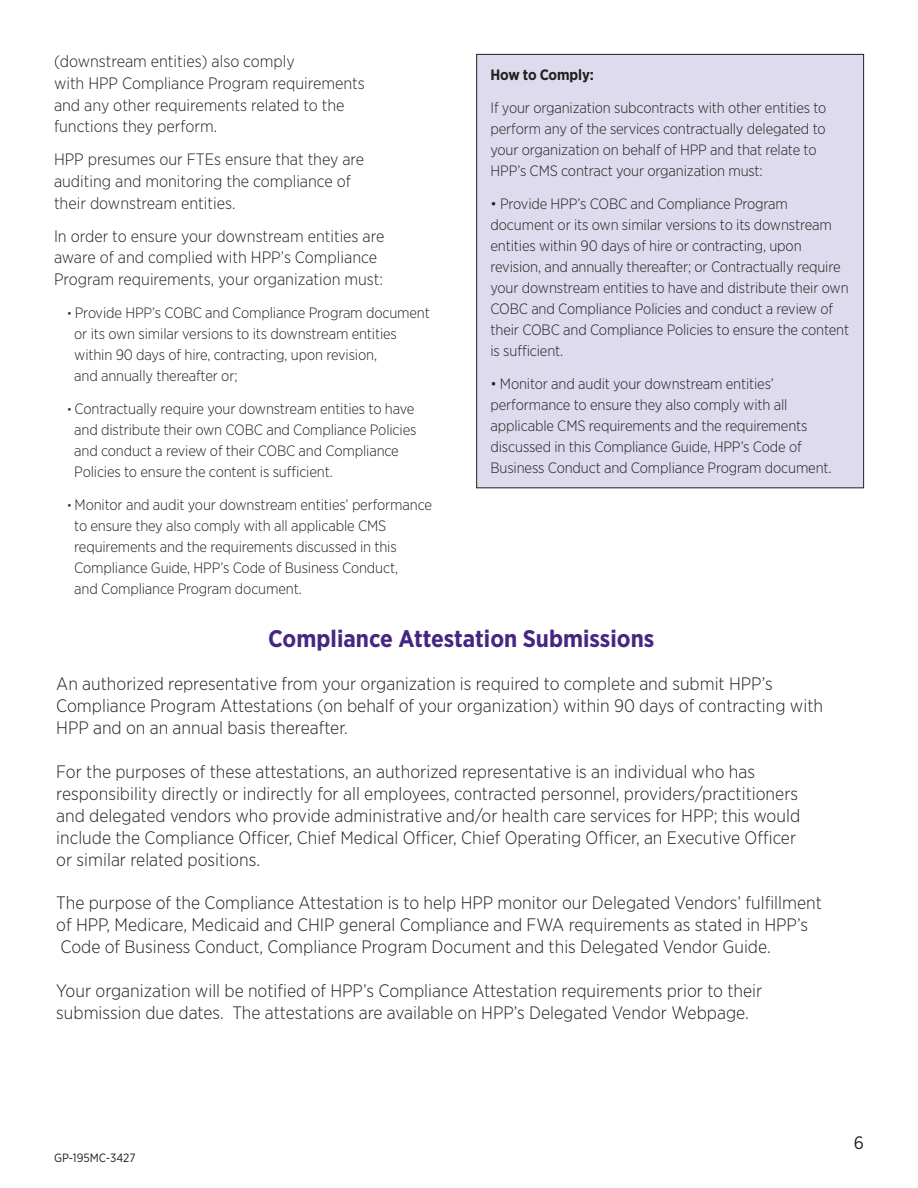
<style>
.page{position:relative;width:918px;height:1188px;background:#fff}
.page>*{position:absolute;margin:0;border:0;box-sizing:border-box;transform-origin:0 0}
.t1{font:700 24px "Gotham Narrow";color:#472683}
.t2{font:300 18px/21.9px "Gotham Narrow";color:#231f20}
.t3{font:18px "Gotham Narrow";color:#231f20}
.t4{font:300 16.5px/21.8px "Gotham Narrow";color:#231f20}
.t5{font:300 15px/21px "Gotham Narrow";letter-spacing:-.01em;color:#231f20}
.t6{font:700 15px "Gotham Narrow";letter-spacing:-.01em;color:#231f20}
.t7{font:12px "Gotham Narrow";color:#231f20}
.s1{font-weight:700}
</style>
<div class="page">
<div style="left:477px;top:54px;width:387px;height:434px;background:#dddbed"></div>
<p class="t4" style="left:54px;top:50px;width:312px">(downstream entities) also comply<br>with HPP Compliance Program requirements and any other requirements related to the functions they perform.</p>
<p class="t4" style="left:54px;top:148px;width:312px">HPP presumes our FTEs ensure that they are auditing and monitoring the compliance of their downstream entities.</p>
<p class="t4" style="left:54px;top:225px;width:332px;line-height:21.3px">In order to ensure your downstream entities are aware of and complied with HPP’s Compliance<br>Program requirements, your organization must:</p>
<p class="t5" style="left:74px;top:302px;width:357px;text-indent:-7px"><span class="s1">·</span> Provide HPP’s COBC and Compliance Program document or its own similar versions to its downstream entities within 90 days of hire, contracting, upon revision,<br>and annually thereafter or;</p>
<p class="t5" style="left:74px;top:398px;width:344px;text-indent:-7px"><span class="s1">·</span> Contractually require your downstream entities to have and distribute their own COBC and Compliance Policies and conduct a review of their COBC and Compliance Policies to ensure the content is sufficient.</p>
<p class="t5" style="left:74px;top:494px;width:359px;text-indent:-7px"><span class="s1">·</span> Monitor and audit your downstream entities’ performance to ensure they also comply with all applicable CMS requirements and the requirements discussed in this Compliance Guide, HPP’s Code of Business Conduct,<br>and Compliance Program document.</p>
<p class="t6" style="left:491px;top:65px;width:105px">How to Comply:</p>
<p class="t5" style="left:491px;top:97px;width:337px">If your organization subcontracts with other entities to perform any of the services contractually delegated to your organization on behalf of HPP and that relate to HPP’s CMS contract your organization must:</p>
<p class="t5" style="left:491px;top:193px;width:360px">• Provide HPP’s COBC and Compliance Program document or its own similar versions to its downstream entities within 90 days of hire or contracting, upon revision, and annually thereafter; or Contractually require your downstream entities to have and distribute their own COBC and Compliance Policies and conduct a review of their COBC and Compliance Policies to ensure the content is sufficient.</p>
<p class="t5" style="left:491px;top:373px;width:343px">• Monitor and audit your downstream entities’ performance to ensure they also comply with all applicable CMS requirements and the requirements discussed in this Compliance Guide, HPP’s Code of Business Conduct and Compliance Program document.</p>
<p class="t1" style="left:268px;top:623px;width:388px">Compliance Attestation Submissions</p>
<p class="t2" style="left:56px;top:673px;width:768px">An authorized representative from your organization is required to complete and submit HPP’s<br>Compliance Program Attestations (on behalf of your organization) within 90 days of contracting with<br>HPP and on an annual basis thereafter.</p>
<p class="t2" style="left:56px;top:760px;width:745px">For the purposes of these attestations, an authorized representative is an individual who has responsibility directly or indirectly for all employees, contracted personnel, providers/practitioners and delegated vendors who provide administrative and/or health care services for HPP; this would include the Compliance Officer, Chief Medical Officer, Chief Operating Officer, an Executive Officer or similar related positions.</p>
<p class="t2" style="left:56px;top:892px;width:767px">The purpose of the Compliance Attestation is to help HPP monitor our Delegated Vendors’ fulfillment of HPP, Medicare, Medicaid and CHIP general Compliance and FWA requirements as stated in HPP’s<br>Code of Business Conduct, Compliance Program Document and this Delegated Vendor Guide.</p>
<p class="t2" style="left:56px;top:979px;width:708px">Your organization will be notified of HPP’s Compliance Attestation requirements prior to their submission due dates. The attestations are available on HPP’s Delegated Vendor Webpage.</p>
<p class="t7" style="left:54px;top:1151px;width:83px">GP-195MC-3427</p>
<p class="t3" style="left:854px;top:1131px;width:12px">6</p>
</div>
